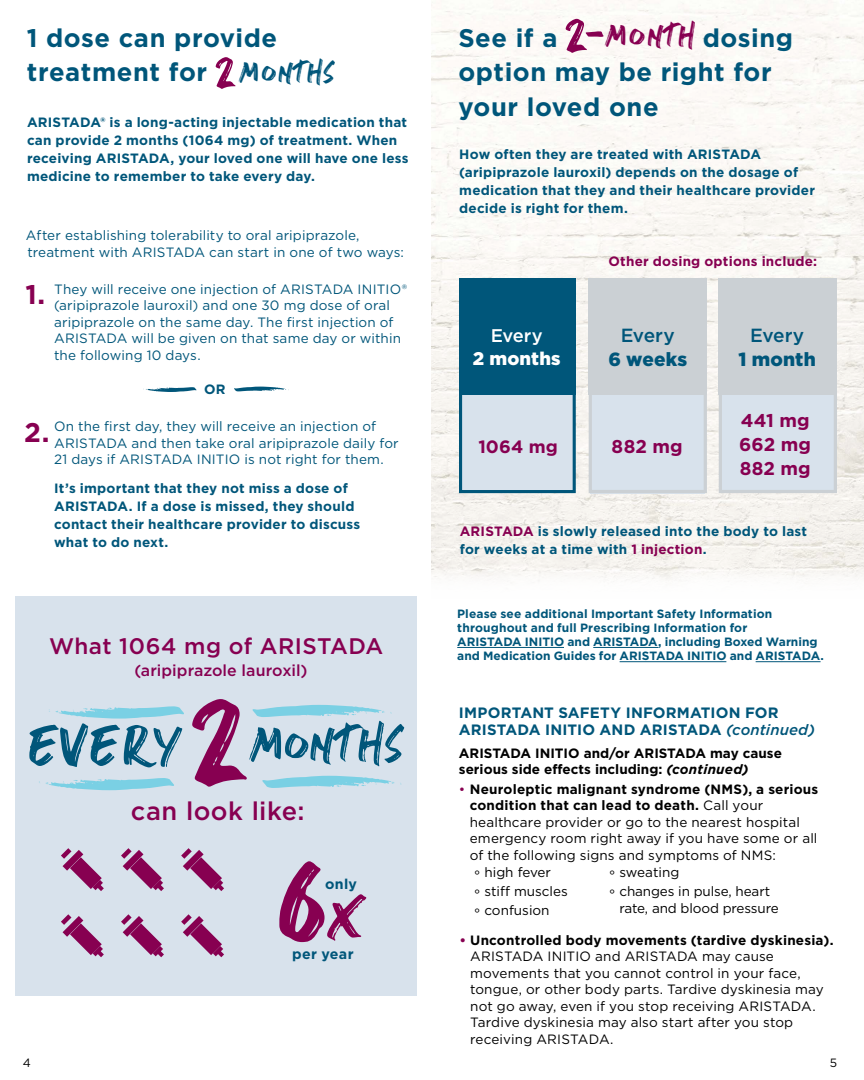
<style>
.page{position:relative;width:864px;height:1080px;background:#fff}
.page>*{position:absolute;margin:0;border:0;box-sizing:border-box;transform-origin:0 0}
.t1{font:193.35px "stronger";color:#870051}
.t2{font:87px "stronger";color:#870051}
.t3{font:86.1px "stronger";letter-spacing:.035em;color:#00567a}
.t4{font:70.35px "stronger";letter-spacing:.04em;color:#00567a}
.t5{font:45px "stronger";letter-spacing:.06em;color:#870051}
.t6{font:42px "stronger";letter-spacing:.06em;color:#00567a}
.t7{font:700 27px "Gotham";color:#870051}
.t8{font:700 25.5px/34.5px "Gotham";letter-spacing:.02em;color:#00567a}
.t9{font:500 25.5px "Gotham";letter-spacing:.015em;color:#870051}
.t10{font:500 22.5px "Gotham";letter-spacing:.02em;color:#870051}
.t11{font:900 19.05px "Gotham";letter-spacing:.005em;color:#00567a}
.t12{font:500 19.05px "Gotham";letter-spacing:-.015em;color:#00567a}
.t13{font:700 18.6px/24px "Gotham";letter-spacing:.005em;color:#870051;text-align:justify}
.t14{font:900 18.3px "Gotham";letter-spacing:.01em;color:#fff}
.t15{font:500 18.3px "Gotham";letter-spacing:-.015em;color:#fff}
.t16{font:700 17.85px "Gotham";letter-spacing:.005em;color:#870051}
.t17{font:500 15.9px "Gotham";letter-spacing:.005em;color:#870051}
.t18{font:700 15px/16.5px "Gotham";letter-spacing:.01em;color:#00567a}
.t19{font:700 14.25px "Gotham";letter-spacing:.025em;color:#00567a}
.t20{font:13.5px/16.5px "Gotham";letter-spacing:.005em;color:#000}
.t21{font:700 13.5px/18px "Gotham";letter-spacing:.015em;color:#00567a}
.t22{font:13.5px/16.5px "Gotham";letter-spacing:.01em;color:#00567a}
.t23{font:700 13.5px/16.5px "Gotham";color:#000}
.t24{font:700 13.5px "Gotham";letter-spacing:.015em;color:#870051}
.t25{font:700 12px/14.2px "Gotham";letter-spacing:.005em;color:#00567a}
.t26{font:12px "Gotham";color:#000}
.s1{font-size:70.05px;color:#870051}
.s2{font-size:182.4px}
.s3{font-size:75px}
.s4{color:#870051}
.s5{font-weight:500;font-style:italic}
.s6{font-style:italic}
.s7{font-weight:700}
.s8{font-weight:700;color:#870051}
</style>
<div class="page">
<img style="left:432px;top:0;width:432px;height:564px">
<hr style="left:457px;top:647px;width:107px;height:1px;background:#00567a">
<hr style="left:593px;top:647px;width:65px;height:1px;background:#00567a">
<hr style="left:620px;top:661px;width:106px;height:1px;background:#00567a">
<hr style="left:756px;top:661px;width:65px;height:1px;background:#00567a">
<div style="left:459px;top:386px;width:116px;height:105px;background:#d8e2ec"></div>
<div style="left:720px;top:342px;width:115px;height:150px;background:#d8e2ec"></div>
<div style="left:590px;top:343px;width:115px;height:150px;background:#d8e2ec"></div>
<div style="left:459px;top:386px;width:117px;height:107px;border:3px solid #00567a"></div>
<div style="left:459px;top:278px;width:117px;height:117px;background:#00567a"></div>
<div style="left:589px;top:377px;width:118px;height:116px;border:3px solid #cbd0d4"></div>
<div style="left:589px;top:278px;width:118px;height:117px;background:#cbd0d4"></div>
<div style="left:719px;top:377px;width:118px;height:116px;border:3px solid #cbd0d4"></div>
<div style="left:719px;top:278px;width:118px;height:117px;background:#cbd0d4"></div>
<div style="left:15px;top:596px;width:402px;height:399px;background:#d8e2ec"></div>
<svg style="left:39px;top:778px;width:135px;height:12px"></svg>
<svg style="left:262px;top:776px;width:140px;height:12px"></svg>
<svg style="left:49px;top:706px;width:135px;height:13px"></svg>
<svg style="left:253px;top:705px;width:139px;height:12px"></svg>
<svg style="left:61px;top:848px;width:43px;height:43px"></svg>
<svg style="left:121px;top:848px;width:43px;height:43px"></svg>
<svg style="left:181px;top:848px;width:43px;height:43px"></svg>
<svg style="left:61px;top:914px;width:43px;height:43px"></svg>
<svg style="left:121px;top:914px;width:43px;height:43px"></svg>
<svg style="left:181px;top:914px;width:43px;height:43px"></svg>
<svg style="left:143px;top:387px;width:53px;height:5px"></svg>
<svg style="left:234px;top:387px;width:55px;height:4px"></svg>
<h3 class="t8" style="left:27px;top:20px;width:252px">1 dose can provide treatment for</h3>
<h3 class="t6" style="left:215px;top:48px;width:121px"><span class="s1">2</span>mOnths</h3>
<p class="t21" style="left:27px;top:114px;width:383px">ARISTADA® is a long-acting injectable medication that can provide 2 months (1064 mg) of treatment. When receiving ARISTADA, your loved one will have one less medicine to remember to take every day.</p>
<p class="t22" style="left:26px;top:227px;width:380px">After establishing tolerability to oral aripiprazole, treatment with ARISTADA can start in one of two ways:</p>
<h3 class="t7" style="left:26px;top:277px;width:21px">1.</h3>
<p class="t22" style="left:54px;top:281px;width:354px">They will receive one injection of ARISTADA INITIO® (aripiprazole lauroxil) and one 30 mg dose of oral aripiprazole on the same day. The first injection of ARISTADA will be given on that same day or within the following 10 days.</p>
<p class="t21" style="left:204px;top:380px;width:23px">OR</p>
<p class="t22" style="left:54px;top:418px;width:346px">On the first day, they will receive an injection of<br>ARISTADA and then take oral aripiprazole daily for<br>21 days if ARISTADA INITIO is not right for them.</p>
<p class="t21" style="left:54px;top:479px;width:308px">It’s important that they not miss a dose of ARISTADA. If a dose is missed, they should contact their healthcare provider to discuss what to do next.</p>
<h3 class="t7" style="left:24px;top:414px;width:27px">2.</h3>
<h3 class="t10" style="left:49px;top:631px;width:336px">What 1064 mg of ARISTADA</h3>
<p class="t17" style="left:135px;top:660px;width:174px">(aripiprazole lauroxil)</p>
<h3 class="t3" style="left:30px;top:693px;width:155px">eveRy</h3>
<h1 class="t1" style="left:190px;top:622px;width:62px">2</h1>
<h3 class="t4" style="left:253px;top:702px;width:152px">mOnths</h3>
<h3 class="t9" style="left:131px;top:794px;width:175px">can look like:</h3>
<p class="t26" style="left:23px;top:1055px;width:10px">4</p>
<h2 class="t2" style="left:275px;top:865px;width:86px">x<span class="s2">6</span></h2>
<p class="t19" style="left:292px;top:944px;width:63px">per year</p>
<p class="t19" style="left:325px;top:875px;width:33px">only</p>
<h3 class="t5" style="left:565px;top:9px;width:131px"><span class="s3">2-</span>mOnth</h3>
<h3 class="t8" style="left:458px;top:20px;width:101px">See if a</h3>
<h3 class="t8" style="left:458px;top:20px;width:336px;text-indent:244px">dosing option may be right for your loved one</h3>
<p class="t21" style="left:459px;top:145px;width:357px">How often they are treated with ARISTADA (aripiprazole lauroxil) depends on the dosage of medication that they and their healthcare provider decide is right for them.</p>
<h3 class="t15" style="left:491px;top:324px;width:54px">Every</h3>
<h3 class="t14" style="left:473px;top:346px;width:89px">2 months</h3>
<h3 class="t16" style="left:478px;top:435px;width:81px">1064 mg</h3>
<p class="t24" style="left:608px;top:252px;width:210px">Other dosing options include:</p>
<h3 class="t12" style="left:621px;top:323px;width:56px">Every</h3>
<h3 class="t11" style="left:608px;top:346px;width:80px">6 weeks</h3>
<h3 class="t13" style="left:612px;top:435px;width:72px">882 mg</h3>
<h3 class="t12" style="left:750px;top:323px;width:56px">Every</h3>
<h3 class="t11" style="left:739px;top:346px;width:79px">1 month</h3>
<h3 class="t13" style="left:739px;top:409px;width:73px">441 mg 662 mg 882 mg</h3>
<p class="t21" style="left:460px;top:522px;width:349px"><span class="s4">ARISTADA</span> is slowly released into the body to last for weeks at a time with <span class="s4">1 injection</span>.</p>
<p class="t25" style="left:457px;top:606px;width:368px">Please see additional Important Safety Information throughout and full Prescribing Information for<br>ARISTADA INITIO and ARISTADA, including Boxed Warning and Medication Guides for ARISTADA INITIO and ARISTADA.</p>
<p class="t18" style="left:459px;top:704px;width:358px">IMPORTANT SAFETY INFORMATION FOR<br>ARISTADA INITIO AND ARISTADA <span class="s5">(continued)</span></p>
<p class="t23" style="left:459px;top:745px;width:325px">ARISTADA INITIO and/or ARISTADA may cause serious side effects including: <span class="s6">(continued)</span></p>
<p class="t20" style="left:470px;top:780px;width:350px;text-indent:-11px"><span class="s4">•</span> <span class="s7">Neuroleptic malignant syndrome (NMS), a serious condition that can lead to death.</span> Call your healthcare provider or go to the nearest hospital emergency room right away if you have some or all of the following signs and symptoms of NMS:</p>
<p class="t20" style="left:474px;top:862px;width:95px;line-height:19.2px">° high fever<br>° stiff muscles ° confusion</p>
<p class="t20" style="left:609px;top:862px;width:162px;line-height:19.2px">° sweating<br>° changes in pulse, heart</p>
<p class="t20" style="left:619px;top:899px;width:161px">rate, and blood pressure</p>
<p class="t20" style="left:470px;top:931px;width:365px;text-indent:-11px"><span class="s8">•</span> <span class="s7">Uncontrolled body movements (tardive dyskinesia).<br></span>ARISTADA INITIO and ARISTADA may cause movements that you cannot control in your face, tongue, or other body parts. Tardive dyskinesia may not go away, even if you stop receiving ARISTADA.<br>Tardive dyskinesia may also start after you stop receiving ARISTADA.</p>
<p class="t26" style="left:830px;top:1055px;width:9px">5</p>
</div>
